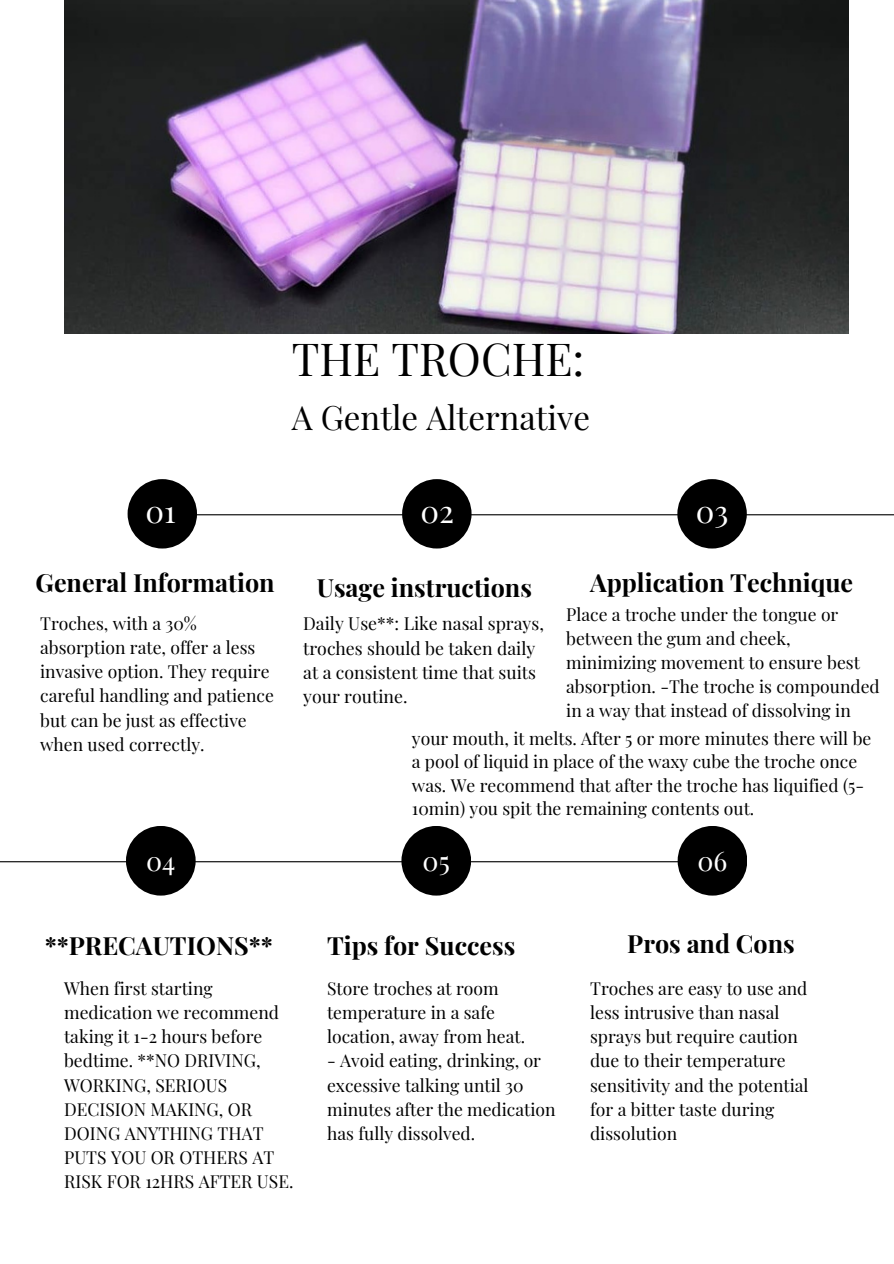
<style>
.page{position:relative;width:894px;height:1264px;background:#fff}
.page>*{position:absolute;margin:0;border:0;box-sizing:border-box;transform-origin:0 0}
.t1{font:44.55px "Playfair Display";color:#000}
.t2{font:33px "Playfair Display";color:#000}
.t3{font:31.05px "Playfair Display";color:#fff}
.t4{font:26.85px "Playfair Display";color:#fff}
.t5{font:700 25.05px "Playfair Display";color:#000}
.t6{font:17.7px/24.3px "Playfair Display";color:#000}
.t7{font:17.55px/24px "Playfair Display";color:#000}
</style>
<div class="page">
<hr style="left:0;top:861px;width:716px;height:1px;background:#000">
<div style="left:126px;top:826px;width:69px;height:69px;background:#000;border-radius:50%"></div>
<div style="left:401px;top:826px;width:70px;height:69px;background:#000;border-radius:50%"></div>
<div style="left:677px;top:826px;width:70px;height:69px;background:#000;border-radius:50%"></div>
<hr style="left:180px;top:514px;width:713px;height:1px;background:#000">
<div style="left:127px;top:479px;width:70px;height:69px;background:#000;border-radius:50%"></div>
<div style="left:402px;top:479px;width:69px;height:69px;background:#000;border-radius:50%"></div>
<div style="left:677px;top:479px;width:69px;height:69px;background:#000;border-radius:50%"></div>
<img style="left:64px;top:0;width:784px;height:333px">
<h4 class="t1" style="left:291px;top:328px;width:294px">THE TROCHE:</h4>
<p class="t2" style="left:291px;top:394px;width:300px">A Gentle Alternative</p>
<p class="t3" style="left:145px;top:489px;width:32px">01</p>
<h4 class="t3" style="left:420px;top:489px;width:35px">02</h4>
<h4 class="t3" style="left:695px;top:489px;width:34px">03</h4>
<h3 class="t5" style="left:36px;top:565px;width:240px">General Information</h3>
<h4 class="t5" style="left:316px;top:569px;width:217px">Usage instructions</h4>
<h4 class="t5" style="left:590px;top:565px;width:264px">Application Technique</h4>
<p class="t7" style="left:40px;top:611px;width:235px">Troches, with a 30% absorption rate, offer a less invasive option. They require careful handling and patience but can be just as effective when used correctly.</p>
<p class="t6" style="left:303px;top:611px;width:242px">Daily Use**: Like nasal sprays, troches should be taken daily at a consistent time that suits your routine.</p>
<p class="t7" style="left:566px;top:602px;width:315px">Place a troche under the tongue or between the gum and cheek, minimizing movement to ensure best absorption. -The troche is compounded in a way that instead of dissolving in</p>
<p class="t7" style="left:412px;top:725px;width:461px">your mouth, it melts. After 5 or more minutes there will be a pool of liquid in place of the waxy cube the troche once was. We recommend that after the troche has liquified (5- 10min) you spit the remaining contents out.</p>
<h1 class="t4" style="left:146px;top:841px;width:31px">04</h1>
<h2 class="t4" style="left:422px;top:841px;width:29px">05</h2>
<p class="t4" style="left:697px;top:841px;width:31px">06</p>
<p class="t5" style="left:45px;top:928px;width:229px">**PRECAUTIONS**</p>
<p class="t5" style="left:327px;top:928px;width:190px">Tips for Success</p>
<p class="t5" style="left:627px;top:925px;width:169px">Pros and Cons</p>
<p class="t7" style="left:64px;top:975px;width:231px">When first starting medication we recommend taking it 1-2 hours before bedtime. **NO DRIVING,<br>WORKING, SERIOUS<br>DECISION MAKING, OR<br>DOING ANYTHING THAT<br>PUTS YOU OR OTHERS AT<br>RISK FOR 12HRS AFTER USE.</p>
<p class="t7" style="left:327px;top:975px;width:199px">Store troches at room temperature in a safe location, away from heat.</p>
<p class="t7" style="left:327px;top:1048px;width:230px">- Avoid eating, drinking, or excessive talking until 30 minutes after the medication has fully dissolved.</p>
<p class="t7" style="left:590px;top:975px;width:220px">Troches are easy to use and less intrusive than nasal sprays but require caution due to their temperature sensitivity and the potential for a bitter taste during dissolution</p>
</div>
